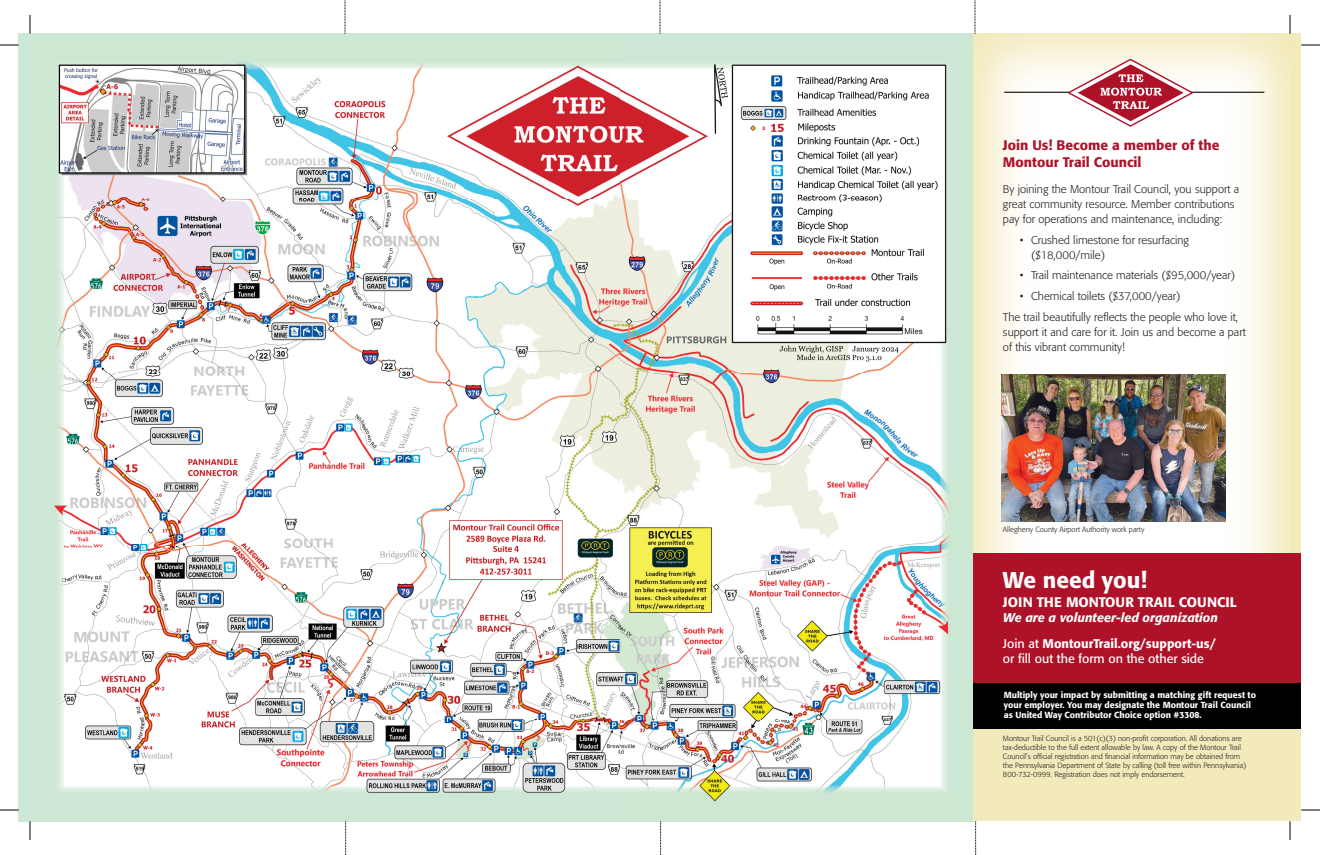
<style>
.page{position:relative;width:1320px;height:855px;background:#fff}
.page>*{position:absolute;margin:0;border:0;box-sizing:border-box;transform-origin:0 0}
.t1{font:500 22.5px "Formata";color:#fff}
.t2{font:500 13.75px/16.5px "Formata";color:#ae1229}
.t3{font:500 13.75px "Formata";color:#fff}
.t4{font:italic 500 12.5px/26.2px "Formata";color:#fff}
.t5{font:12.5px "Formata";color:#fff}
.t6{font:300 11.25px/15px "Formata";color:#231f20}
.t7{font:500 8.75px/10px "Formata";color:#fff}
.t8{font:300 7.5px/9px "Formata";color:#231f20}
.s1{font-weight:400;font-style:normal}
.s2{font-style:normal}
</style>
<div class="page">
<img style="left:19px;top:34px;width:955px;height:787px">
<div style="left:974px;top:34px;width:327px;height:787px;background:#f2eabb"></div>
<svg style="left:973px;top:32px;width:316px;height:659px;fill:#fefefc"></svg>
<div style="left:974px;top:682px;width:327px;height:47px;background:#000001"></div>
<div style="left:974px;top:553px;width:327px;height:130px;background:#ae1229"></div>
<hr style="left:1004px;top:92px;width:260px;height:1px;background:#231f20">
<svg style="left:1068px;top:59px;width:125px;height:68px"></svg>
<img style="left:1002px;top:374px;width:223px;height:148px">
<svg style="left:345px;top:821px;width:1px;height:34px"></svg>
<svg style="left:660px;top:821px;width:1px;height:34px"></svg>
<svg style="left:345px;top:0;width:1px;height:34px"></svg>
<svg style="left:660px;top:0;width:1px;height:34px"></svg>
<svg style="left:975px;top:0;width:1px;height:34px"></svg>
<svg style="left:975px;top:821px;width:1px;height:34px"></svg>
<svg style="left:0;top:44px;width:19px;height:2px"></svg>
<svg style="left:1301px;top:44px;width:19px;height:2px"></svg>
<svg style="left:0;top:809px;width:19px;height:2px"></svg>
<svg style="left:1301px;top:809px;width:19px;height:2px"></svg>
<svg style="left:29px;top:15px;width:2px;height:19px"></svg>
<svg style="left:29px;top:821px;width:2px;height:19px"></svg>
<svg style="left:1289px;top:15px;width:2px;height:19px"></svg>
<svg style="left:1289px;top:821px;width:2px;height:19px"></svg>
<h2 class="t2" style="left:1003px;top:137px;width:218px">Join Us! Become a member of the<br>Montour Trail Council</h2>
<h3 class="t6" style="left:1003px;top:182px;width:238px">By joining the Montour Trail Council, you support a great community resource. Member contributions pay for operations and maintenance, including:</h3>
<h3 class="t6" style="left:1031px;top:233px;width:159px;text-indent:-11px">• Crushed limestone for resurfacing ($18,000/mile)</h3>
<h3 class="t6" style="left:1020px;top:268px;width:217px">• Trail maintenance materials ($95,000/year)</h3>
<h3 class="t6" style="left:1003px;top:286px;width:237px;line-height:20.6px;text-indent:17px">• Chemical toilets ($37,000/year)<br>The trail beautifully reflects the people who love it,</h3>
<h3 class="t6" style="left:1003px;top:324px;width:244px">support it and care for it. Join us and become a part of this vibrant community!</h3>
<p class="t8" style="left:1003px;top:525px;width:143px">Allegheny County Airport Authority work party</p>
<h1 class="t1" style="left:1003px;top:566px;width:145px">We need you!</h1>
<h2 class="t3" style="left:1003px;top:593px;width:236px">JOIN THE MONTOUR TRAIL COUNCIL</h2>
<h3 class="t4" style="left:1003px;top:604px;width:217px">We are a volunteer-led organization<br><span class="s1">Join at</span> <span class="s2">MontourTrail.org/support-us/</span></h3>
<h3 class="t5" style="left:1003px;top:651px;width:203px">or fill out the form on the other side</h3>
<p class="t7" style="left:1004px;top:690px;width:254px">Multiply your impact by submitting a matching gift request to your employer. You may designate the Montour Trail Council as United Way Contributor Choice option #3308.</p>
<p class="t8" style="left:1003px;top:734px;width:245px">Montour Trail Council is a 501(c)(3) non-profit corporation. All donations are tax-deductible to the full extent allowable by law. A copy of the Montour Trail Council’s official registration and financial information may be obtained from the Pennsylvania Department of State by calling (toll free within Pennsylvania)<br>800-732-0999. Registration does not imply endorsement.</p>
</div>
